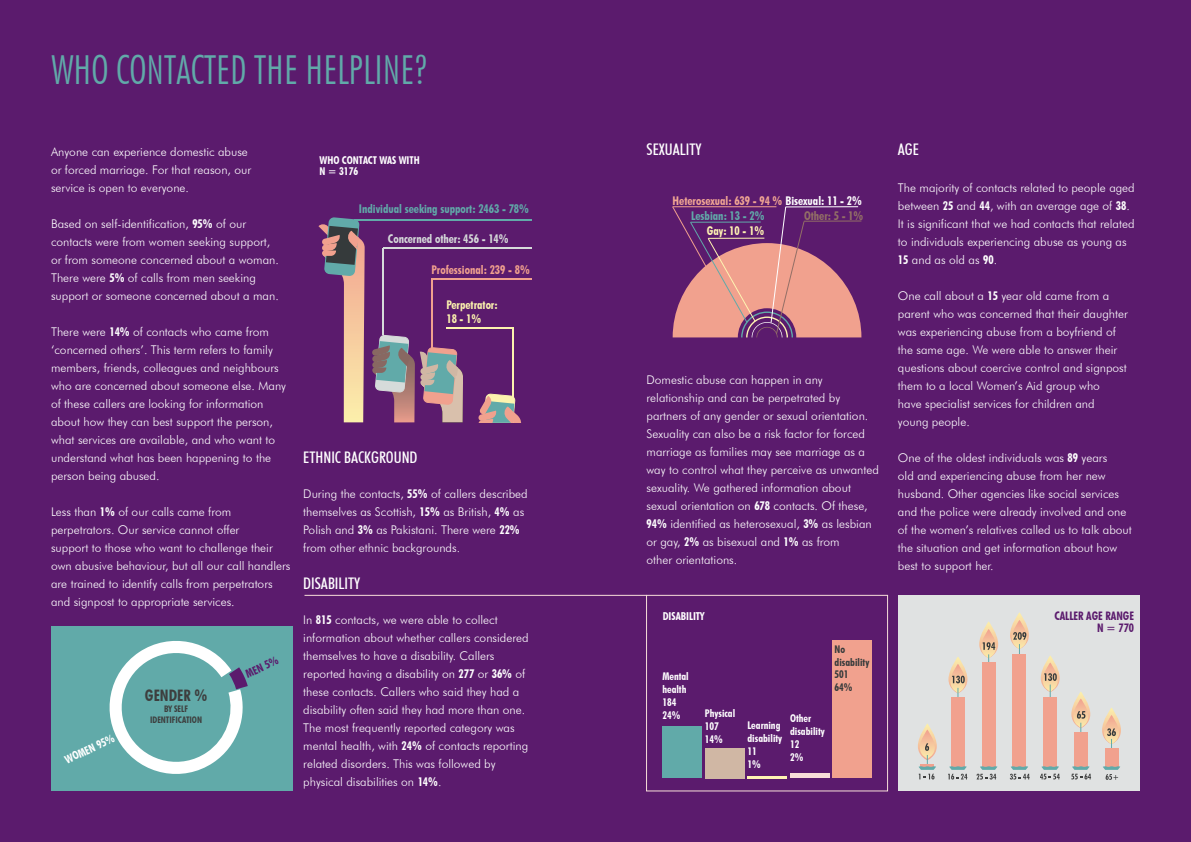
<style>
.page{position:relative;width:1191px;height:842px;background:#5b1b6d}
.page>*{position:absolute;margin:0;border:0;box-sizing:border-box;transform-origin:0 0}
.t1{font:300 condensed 40px "Futura BT";color:#61aaa9}
.t2{font:500 condensed 16px "Futura BT";color:#fff}
.t3{font:700 condensed 15.8px "Futura BT";color:#3d3e3e}
.t4{font:300 12px/18px "Futura BT";color:#fff}
.t5{font:700 condensed 12px/15.1px "Futura BT";color:#f1a693}
.t6{font:700 condensed 12px "Futura BT";color:#61aaa9}
.t7{font:700 condensed 12px "Futura BT";color:#d6dbda}
.t8{font:700 condensed 12px "Futura BT";color:#f1a18e}
.t9{font:700 condensed 12px/14px "Futura BT";color:#fcf3ae}
.t10{font:700 condensed 12px "Futura BT";color:#936f66}
.t11{font:700 condensed 12px "Futura BT";color:#fff4b2}
.t12{font:700 condensed 11.8px/11.8px "Futura BT";color:#5b1b6d;text-align:right}
.t13{font:700 condensed 11.3px "Futura BT";color:#fff}
.t14{font:700 condensed 11.3px "Futura BT";color:#5b1b6d}
.t15{font:700 condensed 10.9px "Futura BT";color:#fff}
.t16{font:700 condensed 10.7px/10.7px "Futura BT";color:#fff}
.t17{font:700 condensed 10.6px/12.7px "Futura BT";color:#fff}
.t18{font:700 condensed 10.6px/12.7px "Futura BT";color:#353a3b}
.t19{font:700 condensed 9.1px/10.9px "Futura BT";color:#3d3e3e;text-align:center}
.s1{font-weight:700;font-stretch:condensed}
.s2{color:#fff}
.s3{color:#61aaa9}
</style>
<div class="page">
<div style="left:646px;top:595px;width:242px;height:196px;border:1px solid #f8ded9"></div>
<div style="left:662px;top:726px;width:39px;height:52px;background:#61aaa9"></div>
<div style="left:705px;top:748px;width:39px;height:30px;background:#d0b7a4"></div>
<hr style="left:747px;top:776px;width:39px;height:2px;background:#fff4b2">
<hr style="left:790px;top:774px;width:39px;height:4px;background:#f8ded9">
<div style="left:832px;top:641px;width:39px;height:137px;background:#f1a18e"></div>
<div style="left:51px;top:626px;width:241px;height:165px;background:#61aaa9"></div>
<svg style="left:109px;top:641px;width:139px;height:133px"></svg>
<div style="left:899px;top:595px;width:241px;height:196px;background:#e0e2e2"></div>
<div style="left:951px;top:697px;width:13px;height:70px;background:#f1a18e"></div>
<svg style="left:948px;top:766px;width:19px;height:13px"></svg>
<div style="left:1074px;top:732px;width:13px;height:35px;background:#f1a18e"></div>
<svg style="left:1071px;top:766px;width:20px;height:13px"></svg>
<div style="left:1043px;top:697px;width:13px;height:70px;background:#f1a18e"></div>
<svg style="left:1040px;top:766px;width:19px;height:13px"></svg>
<div style="left:1012px;top:654px;width:14px;height:113px;background:#f1a18e"></div>
<svg style="left:1009px;top:766px;width:20px;height:13px"></svg>
<div style="left:1104px;top:748px;width:14px;height:19px;background:#f1a18e"></div>
<div style="left:982px;top:662px;width:13px;height:105px;background:#f1a18e"></div>
<svg style="left:976px;top:766px;width:21px;height:13px"></svg>
<svg style="left:918px;top:723px;width:18px;height:56px"></svg>
<svg style="left:948px;top:657px;width:19px;height:51px"></svg>
<svg style="left:979px;top:621px;width:19px;height:54px"></svg>
<svg style="left:1010px;top:612px;width:19px;height:42px"></svg>
<svg style="left:1040px;top:655px;width:19px;height:50px"></svg>
<svg style="left:1071px;top:691px;width:19px;height:52px"></svg>
<svg style="left:1102px;top:707px;width:19px;height:52px"></svg>
<svg style="left:318px;top:217px;width:47px;height:205px"></svg>
<svg style="left:372px;top:335px;width:91px;height:87px"></svg>
<svg style="left:478px;top:394px;width:43px;height:29px"></svg>
<hr style="left:354px;top:220px;width:178px;height:1px;background:#61aaa9">
<hr style="left:383px;top:248px;width:149px;height:1px;background:#d6dbda">
<hr style="left:383px;top:248px;width:1px;height:87px;background:#d6dbda">
<hr style="left:431px;top:279px;width:101px;height:1px;background:#f1a18e">
<hr style="left:431px;top:279px;width:1px;height:72px;background:#f1a18e">
<hr style="left:446px;top:327px;width:67px;height:1px;background:#fcf3ae">
<hr style="left:512px;top:328px;width:1px;height:72px;background:#fcf3ae">
<svg style="left:672px;top:206px;width:189px;height:131px"></svg>
<hr style="left:804px;top:221px;width:57px;height:1px;background:#936f66">
<hr style="left:304px;top:595px;width:342px;height:1px;background:#f8ded9">
<svg style="left:1103px;top:766px;width:17px;height:14px"></svg>
<h1 class="t1" style="left:51px;top:45px;width:377px">WHO CONTACTED THE HELPLINE?</h1>
<p class="t4" style="left:51px;top:143px;width:202px">Anyone can experience domestic abuse or forced marriage. For that reason, our service is open to everyone.</p>
<p class="t4" style="left:51px;top:215px;width:229px">Based on self-identification, <span class="s1">95%</span> of our contacts were from women seeking support, or from someone concerned about a woman.<br>There were <span class="s1">5%</span> of calls from men seeking support or someone concerned about a man.</p>
<p class="t4" style="left:51px;top:323px;width:236px">There were <span class="s1">14%</span> of contacts who came from ‘concerned others’. This term refers to family members, friends, colleagues and neighbours who are concerned about someone else. Many of these callers are looking for information about how they can best support the person, what services are available, and who want to understand what has been happening to the person being abused.</p>
<p class="t4" style="left:51px;top:503px;width:241px">Less than <span class="s1">1%</span> of our calls came from perpetrators. Our service cannot offer<br>support to those who want to challenge their own abusive behaviour, but all our call handlers are trained to identify calls from perpetrators and signpost to appropriate services.</p>
<p class="t13" style="left:63px;top:754px;width:55px;rotate:-25deg">WOMEN 95%</p>
<h3 class="t3" style="left:145px;top:685px;width:64px">GENDER %</h3>
<p class="t19" style="left:150px;top:703px;width:54px">BY SELF<br>IDENTIFICATION</p>
<p class="t14" style="left:243px;top:668px;width:37px;rotate:-25deg">MEN 5%</p>
<p class="t16" style="left:319px;top:155px;width:102px">WHO CONTACT WAS WITH<br>N = 3176</p>
<p class="t6" style="left:359px;top:201px;width:172px">Individual seeking support: 2463 - 78%</p>
<p class="t7" style="left:388px;top:231px;width:122px">Concerned other: 456 - 14%</p>
<p class="t8" style="left:431px;top:262px;width:100px">Professional: 239 - 8%</p>
<p class="t9" style="left:446px;top:298px;width:53px">Perpetrator:<br>18 - 1%</p>
<h2 class="t2" style="left:303px;top:447px;width:116px">ETHNIC BACKGROUND</h2>
<p class="t4" style="left:303px;top:485px;width:226px">During the contacts, <span class="s1">55%</span> of callers described themselves as Scottish, <span class="s1">15%</span> as British, <span class="s1">4%</span> as Polish and <span class="s1">3%</span> as Pakistani. There were <span class="s1">22% </span>from other ethnic backgrounds.</p>
<h2 class="t2" style="left:303px;top:574px;width:59px">DISABILITY</h2>
<p class="t4" style="left:303px;top:611px;width:227px">In <span class="s1">815</span> contacts, we were able to collect information about whether callers considered themselves to have a disability. Callers reported having a disability on <span class="s1">277</span> or <span class="s1">36%</span> of these contacts. Callers who said they had a disability often said they had more than one.<br>The most frequently reported category was mental health, with <span class="s1">24%</span> of contacts reporting related disorders. This was followed by physical disabilities on <span class="s1">14%</span>.</p>
<h2 class="t2" style="left:646px;top:140px;width:57px">SEXUALITY</h2>
<p class="t5" style="left:691px;top:193px;width:172px;text-indent:-18px">Heterosexual: 639 - 94 % <span class="s2">Bisexual: 11 - 2%<br></span><span class="s3">Lesbian: 13 - 2%</span></p>
<p class="t11" style="left:707px;top:223px;width:59px">Gay: 10 - 1%</p>
<p class="t10" style="left:804px;top:208px;width:61px">Other: 5 - 1%</p>
<p class="t4" style="left:646px;top:371px;width:234px">Domestic abuse can happen in any relationship and can be perpetrated by partners of any gender or sexual orientation.<br>Sexuality can also be a risk factor for forced marriage as families may see marriage as a way to control what they perceive as unwanted sexuality. We gathered information about sexual orientation on <span class="s1">678</span> contacts. Of these, <span class="s1">94%</span> identified as heterosexual, <span class="s1">3%</span> as lesbian or gay, <span class="s1">2%</span> as bisexual and <span class="s1">1%</span> as from<br>other orientations.</p>
<p class="t15" style="left:662px;top:609px;width:43px">DISABILITY</p>
<p class="t17" style="left:662px;top:670px;width:28px">Mental health<br>184<br>24%</p>
<p class="t17" style="left:705px;top:707px;width:32px">Physical<br>107<br>14%</p>
<p class="t17" style="left:747px;top:719px;width:36px">Learning disability<br>11<br>1%</p>
<p class="t17" style="left:790px;top:712px;width:36px">Other disability<br>12<br>2%</p>
<p class="t18" style="left:834px;top:643px;width:36px">No disability<br>501<br>64%</p>
<h2 class="t2" style="left:898px;top:140px;width:23px">AGE</h2>
<p class="t4" style="left:898px;top:179px;width:238px">The majority of contacts related to people aged between <span class="s1">25</span> and <span class="s1">44</span>, with an average age of <span class="s1">38</span>.<br>It is significant that we had contacts that related to individuals experiencing abuse as young as <span class="s1">15</span> and as old as <span class="s1">90</span>.</p>
<p class="t4" style="left:898px;top:287px;width:231px">One call about a <span class="s1">15</span> year old came from a parent who was concerned that their daughter was experiencing abuse from a boyfriend of the same age. We were able to answer their questions about coercive control and signpost them to a local Women’s Aid group who<br>have specialist services for children and young people.</p>
<p class="t4" style="left:898px;top:449px;width:235px">One of the oldest individuals was <span class="s1">89</span> years<br>old and experiencing abuse from her new husband. Other agencies like social services and the police were already involved and one of the women’s relatives called us to talk about the situation and get information about how best to support her.</p>
<p class="t12" style="left:1054px;top:610px;width:81px">CALLER AGE RANGE<br>N = 770</p>
</div>
